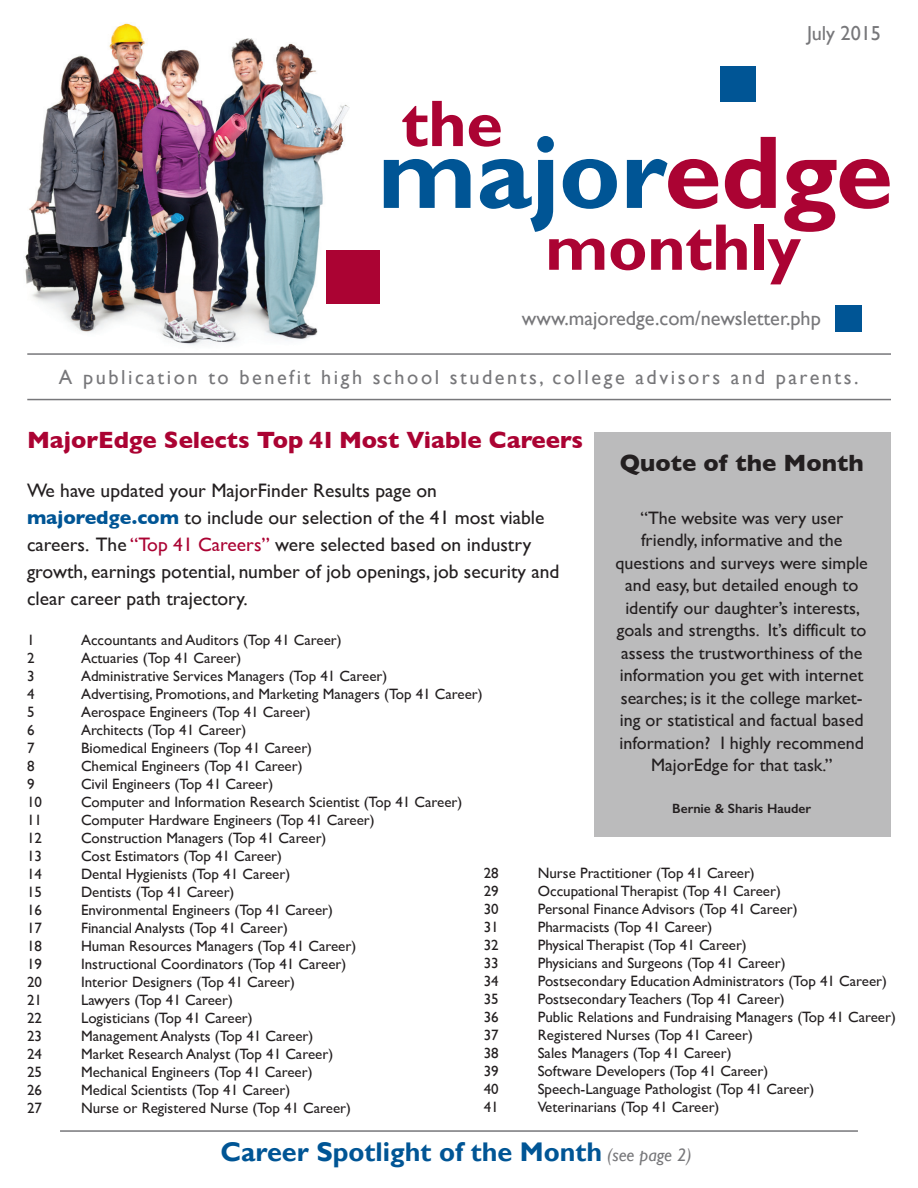
<style>
.page{position:relative;width:918px;height:1188px;background:#fff}
.page>*{position:absolute;margin:0;border:0;box-sizing:border-box;transform-origin:0 0}
.t1{font:700 104.1px "Gill Sans";letter-spacing:-.005em;color:#005595}
.t2{font:700 66.3px "Gill Sans";letter-spacing:-.005em;color:#ab0333}
.t3{font:700 27px "Gill Sans";color:#005595}
.t4{font:700 24px "Gill Sans";color:#ab0333}
.t5{font:700 24px "Gill Sans";color:#231f20}
.t6{font:20.25px "Gill Sans";letter-spacing:.125em;color:#77777a}
.t7{font:20.25px "Gill Sans";color:#77777a}
.t8{font:19.5px/27px "Gill Sans";color:#231f20}
.t9{font:18px/22.5px "Gill Sans";color:#231f20;text-align:center}
.t10{font:15px "Gill Sans";color:#231f20}
.t11{font:600 13.5px "Gill Sans";color:#231f20}
.s1{color:#ab0333}
.s2{font-weight:700;color:#005595}
.s3{font-weight:400;font-style:italic;font-size:18px;color:#77777a}
</style>
<div class="page">
<img style="left:25px;top:23px;width:325px;height:322px">
<hr style="left:27px;top:399px;width:864px;height:1px;background:#77777a">
<hr style="left:27px;top:353px;width:864px;height:2px;background:#77777a">
<div style="left:835px;top:305px;width:27px;height:27px;background:#005595"></div>
<div style="left:326px;top:250px;width:54px;height:54px;background:#ab0333"></div>
<div style="left:720px;top:66px;width:36px;height:35px;background:#005595"></div>
<div style="left:594px;top:432px;width:297px;height:405px;background:#bbbbbc"></div>
<hr style="left:60px;top:1130px;width:798px;height:2px;background:#77777a">
<h3 class="t7" style="left:807px;top:22px;width:76px">July 2015</h3>
<h2 class="t2" style="left:402px;top:84px;width:103px">the</h2>
<h1 class="t1" style="left:377px;top:110px;width:517px">major<span class="s1">edge</span></h1>
<h2 class="t2" style="left:545px;top:208px;width:258px">monthly</h2>
<h3 class="t7" style="left:522px;top:307px;width:300px">www.majoredge.com/newsletter.php</h3>
<h3 class="t6" style="left:59px;top:365px;width:801px">A publication to benefit high school students, college advisors and parents.</h3>
<h3 class="t4" style="left:27px;top:421px;width:558px">MajorEdge Selects Top 41 Most Viable Careers</h3>
<p class="t8" style="left:27px;top:477px;width:534px">We have updated your MajorFinder Results page on <span class="s2">majoredge.com</span> to include our selection of the 41 most viable careers. The <span class="s1">“Top 41 Careers”</span> were selected based on industry growth, earnings potential, number of job openings, job security and clear career path trajectory.</p>
<p class="t10" style="left:27px;top:631px;width:9px">1</p>
<p class="t10" style="left:81px;top:631px;width:262px">Accountants and Auditors (Top 41 Career)</p>
<p class="t10" style="left:27px;top:649px;width:9px">2</p>
<p class="t10" style="left:81px;top:649px;width:162px">Actuaries (Top 41 Career)</p>
<p class="t10" style="left:27px;top:667px;width:9px">3</p>
<p class="t10" style="left:81px;top:667px;width:308px">Administrative Services Managers (Top 41 Career)</p>
<p class="t10" style="left:27px;top:685px;width:9px">4</p>
<p class="t10" style="left:81px;top:685px;width:403px">Advertising, Promotions, and Marketing Managers (Top 41 Career)</p>
<p class="t10" style="left:27px;top:703px;width:9px">5</p>
<p class="t10" style="left:81px;top:703px;width:231px">Aerospace Engineers (Top 41 Career)</p>
<p class="t10" style="left:27px;top:721px;width:9px">6</p>
<p class="t10" style="left:81px;top:721px;width:167px">Architects (Top 41 Career)</p>
<p class="t10" style="left:27px;top:739px;width:9px">7</p>
<p class="t10" style="left:81px;top:739px;width:233px">Biomedical Engineers (Top 41 Career)</p>
<p class="t10" style="left:27px;top:757px;width:9px">8</p>
<p class="t10" style="left:81px;top:757px;width:223px">Chemical Engineers (Top 41 Career)</p>
<p class="t10" style="left:27px;top:775px;width:9px">9</p>
<p class="t10" style="left:81px;top:775px;width:194px">Civil Engineers (Top 41 Career)</p>
<p class="t10" style="left:27px;top:793px;width:16px">10</p>
<p class="t10" style="left:81px;top:793px;width:383px">Computer and Information Research Scientist (Top 41 Career)</p>
<p class="t10" style="left:27px;top:811px;width:16px">11</p>
<p class="t10" style="left:81px;top:811px;width:295px">Computer Hardware Engineers (Top 41 Career)</p>
<p class="t10" style="left:27px;top:829px;width:16px">12</p>
<p class="t10" style="left:81px;top:829px;width:247px">Construction Managers (Top 41 Career)</p>
<p class="t10" style="left:27px;top:847px;width:16px">13</p>
<p class="t10" style="left:81px;top:847px;width:203px">Cost Estimators (Top 41 Career)</p>
<p class="t10" style="left:27px;top:865px;width:16px">14</p>
<p class="t10" style="left:81px;top:865px;width:211px">Dental Hygienists (Top 41 Career)</p>
<p class="t10" style="left:27px;top:883px;width:16px">15</p>
<p class="t10" style="left:81px;top:883px;width:155px">Dentists (Top 41 Career)</p>
<p class="t10" style="left:27px;top:901px;width:16px">16</p>
<p class="t10" style="left:81px;top:901px;width:254px">Environmental Engineers (Top 41 Career)</p>
<p class="t10" style="left:27px;top:919px;width:16px">17</p>
<p class="t10" style="left:81px;top:919px;width:208px">Financial Analysts (Top 41 Career)</p>
<p class="t10" style="left:27px;top:937px;width:16px">18</p>
<p class="t10" style="left:81px;top:937px;width:277px">Human Resources Managers (Top 41 Career)</p>
<p class="t10" style="left:27px;top:955px;width:16px">19</p>
<p class="t10" style="left:81px;top:955px;width:267px">Instructional Coordinators (Top 41 Career)</p>
<p class="t10" style="left:27px;top:973px;width:16px">20</p>
<p class="t10" style="left:81px;top:973px;width:216px">Interior Designers (Top 41 Career)</p>
<p class="t10" style="left:27px;top:991px;width:16px">21</p>
<p class="t10" style="left:81px;top:991px;width:153px">Lawyers (Top 41 Career)</p>
<p class="t10" style="left:27px;top:1009px;width:16px">22</p>
<p class="t10" style="left:81px;top:1009px;width:173px">Logisticians (Top 41 Career)</p>
<p class="t10" style="left:27px;top:1027px;width:16px">23</p>
<p class="t10" style="left:81px;top:1027px;width:234px">Management Analysts (Top 41 Career)</p>
<p class="t10" style="left:27px;top:1045px;width:16px">24</p>
<p class="t10" style="left:81px;top:1045px;width:254px">Market Research Analyst (Top 41 Career)</p>
<p class="t10" style="left:27px;top:1063px;width:16px">25</p>
<p class="t10" style="left:81px;top:1063px;width:233px">Mechanical Engineers (Top 41 Career)</p>
<p class="t10" style="left:27px;top:1081px;width:16px">26</p>
<p class="t10" style="left:81px;top:1081px;width:211px">Medical Scientists (Top 41 Career)</p>
<p class="t10" style="left:27px;top:1099px;width:16px">27</p>
<p class="t10" style="left:81px;top:1099px;width:272px">Nurse or Registered Nurse (Top 41 Career)</p>
<h3 class="t5" style="left:620px;top:444px;width:245px">Quote of the Month</h3>
<p class="t9" style="left:616px;top:506px;width:254px">“The website was very user friendly, informative and the questions and surveys were simple and easy, but detailed enough to identify our daughter’s interests, goals and strengths. It’s difficult to assess the trustworthiness of the information you get with internet searches; is it the college market&shy;ing or statistical and factual based information? I highly recommend MajorEdge for that task.”</p>
<p class="t11" style="left:672px;top:801px;width:140px">Bernie &amp; Sharis Hauder</p>
<p class="t10" style="left:484px;top:864px;width:16px">28</p>
<p class="t10" style="left:538px;top:864px;width:219px">Nurse Practitioner (Top 41 Career)</p>
<p class="t10" style="left:484px;top:882px;width:16px">29</p>
<p class="t10" style="left:538px;top:882px;width:245px">Occupational Therapist (Top 41 Career)</p>
<p class="t10" style="left:484px;top:900px;width:16px">30</p>
<p class="t10" style="left:538px;top:900px;width:261px">Personal Finance Advisors (Top 41 Career)</p>
<p class="t10" style="left:484px;top:918px;width:16px">31</p>
<p class="t10" style="left:538px;top:918px;width:176px">Pharmacists (Top 41 Career)</p>
<p class="t10" style="left:484px;top:936px;width:16px">32</p>
<p class="t10" style="left:538px;top:936px;width:211px">Physical Therapist (Top 41 Career)</p>
<p class="t10" style="left:484px;top:954px;width:16px">33</p>
<p class="t10" style="left:538px;top:954px;width:249px">Physicians and Surgeons (Top 41 Career)</p>
<p class="t10" style="left:484px;top:972px;width:16px">34</p>
<p class="t10" style="left:538px;top:972px;width:351px">Postsecondary Education Administrators (Top 41 Career)</p>
<p class="t10" style="left:484px;top:990px;width:16px">35</p>
<p class="t10" style="left:538px;top:990px;width:249px">Postsecondary Teachers (Top 41 Career)</p>
<p class="t10" style="left:484px;top:1008px;width:16px">36</p>
<p class="t10" style="left:538px;top:1008px;width:360px">Public Relations and Fundraising Managers (Top 41 Career)</p>
<p class="t10" style="left:484px;top:1026px;width:16px">37</p>
<p class="t10" style="left:538px;top:1026px;width:217px">Registered Nurses (Top 41 Career)</p>
<p class="t10" style="left:484px;top:1044px;width:16px">38</p>
<p class="t10" style="left:538px;top:1044px;width:195px">Sales Managers (Top 41 Career)</p>
<p class="t10" style="left:484px;top:1062px;width:16px">39</p>
<p class="t10" style="left:538px;top:1062px;width:232px">Software Developers (Top 41 Career)</p>
<p class="t10" style="left:484px;top:1080px;width:16px">40</p>
<p class="t10" style="left:538px;top:1080px;width:278px">Speech-Language Pathologist (Top 41 Career)</p>
<p class="t10" style="left:484px;top:1098px;width:16px">41</p>
<p class="t10" style="left:538px;top:1098px;width:183px">Veterinarians (Top 41 Career)</p>
<h3 class="t3" style="left:220px;top:1136px;width:473px">Career Spotlight of the Month <span class="s3">(see page 2)</span></h3>
</div>
